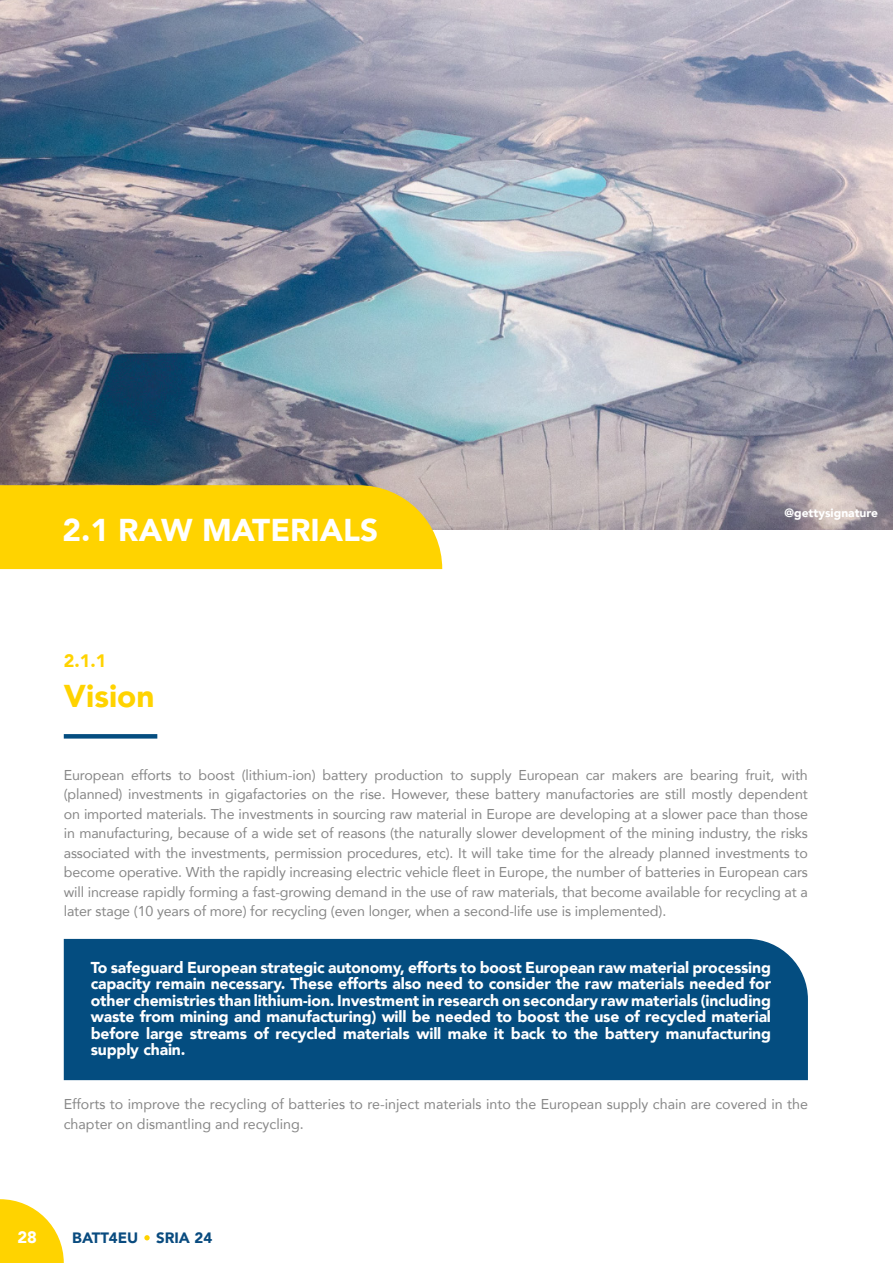
<style>
.page{position:relative;width:893px;height:1263px;background:#fff}
.page>*{position:absolute;margin:0;border:0;box-sizing:border-box;transform-origin:0 0}
.t1{font:900 31.5px "Avenir";color:#fff}
.t2{font:900 31.5px "Avenir";color:#ffd300}
.t3{font:900 18px "Avenir";color:#ffd300}
.t4{font:900 16.5px "Avenir";color:#fff}
.t5{font:900 15.75px/16.5px "Avenir";letter-spacing:-.01em;color:#fff;text-align:justify}
.t6{font:900 15px "Avenir";color:#094b7f}
.t7{font:14.25px/19.5px "Avenir";color:#878787;text-align:justify}
.t8{font:900 12px "Avenir";color:#fff}
</style>
<div class="page">
<svg style="left:0;top:1199px;width:64px;height:64px"></svg>
<svg style="left:144px;top:1235px;width:6px;height:5px"></svg>
<img style="left:0;top:0;width:893px;height:530px">
<div style="left:0;top:485px;width:442px;height:84px;background:#ffd300"></div>
<svg style="left:64px;top:734px;width:93px;height:4px"></svg>
<div style="left:64px;top:939px;width:744px;height:141px;background:#044d80"></div>
<h1 class="t1" style="left:62px;top:503px;width:317px">2.1 RAW MATERIALS</h1>
<p class="t3" style="left:64px;top:645px;width:44px">2.1.1</p>
<h1 class="t2" style="left:64px;top:669px;width:92px">Vision</h1>
<p class="t8" style="left:785px;top:502px;width:95px">@gettysignature</p>
<p class="t7" style="left:64px;top:765px;width:746px">European efforts to boost (lithium-ion) battery production to supply European car makers are bearing fruit, with (planned) investments in gigafactories on the rise. However, these battery manufactories are still mostly dependent on imported materials. The investments in sourcing raw material in Europe are developing at a slower pace than those in manufacturing, because of a wide set of reasons (the naturally slower development of the mining industry, the risks associated with the investments, permission procedures, etc). It will take time for the already planned investments to become operative. With the rapidly increasing electric vehicle fleet in Europe, the number of batteries in European cars will increase rapidly forming a fast-growing demand in the use of raw materials, that become available for recycling at a later stage (10 years of more) for recycling (even longer, when a second-life use is implemented).</p>
<p class="t5" style="left:91px;top:959px;width:682px">To safeguard European strategic autonomy, efforts to boost European raw material processing capacity remain necessary. These efforts also need to consider the raw materials needed for other chemistries than lithium-ion. Investment in research on secondary raw materials (including waste from mining and manufacturing) will be needed to boost the use of recycled material before large streams of recycled materials will make it back to the battery manufacturing supply chain.</p>
<p class="t7" style="left:64px;top:1094px;width:746px">Efforts to improve the recycling of batteries to re-inject materials into the European supply chain are covered in the chapter on dismantling and recycling.</p>
<p class="t4" style="left:17px;top:1223px;width:21px">28</p>
<p class="t6" style="left:72px;top:1225px;width:141px">BATT4EU SRIA 24</p>
</div>
